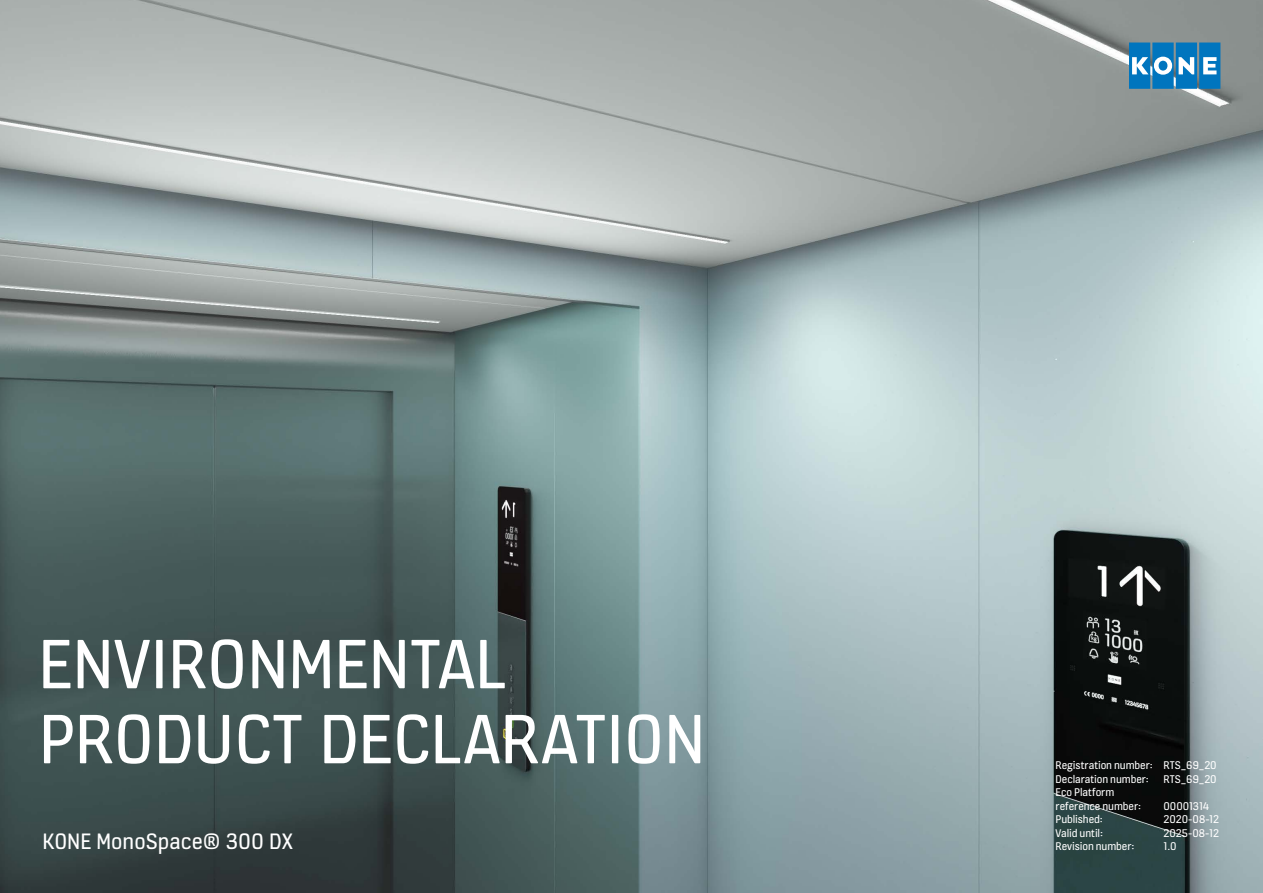
<style>
.page{position:relative;width:1263px;height:893px;background:#fff}
.page>*{position:absolute;margin:0;border:0;box-sizing:border-box;transform-origin:0 0}
.t1{font:75px/75px "KONE Information v 13";color:#fff}
.t2{font:24px "KONE Information v 13";color:#fff}
.t3{font:12px/13.5px "KONE Information v 13";letter-spacing:-.005em;color:#fff}
</style>
<div class="page">
<img style="left:0;top:0;width:1263px;height:893px">
<svg style="left:1129px;top:43px;width:91px;height:46px;background:#378fc6"></svg>
<h1 class="t1" style="left:38px;top:623px;width:669px">ENVIRONMENTAL<br>PRODUCT DECLARATION</h1>
<h2 class="t2" style="left:43px;top:825px;width:252px">KONE MonoSpace® 300 DX</h2>
<p class="t3" style="left:1055px;top:758px;width:163px">Registration number: RTS_69_20<br>Declaration number: RTS_69_20<br>Eco Platform<br>reference number:</p>
<p class="t3" style="left:1163px;top:799px;width:47px">00001314</p>
<p class="t3" style="left:1055px;top:812px;width:49px">Published:</p>
<p class="t3" style="left:1163px;top:812px;width:57px">2020-08-12</p>
<p class="t3" style="left:1055px;top:826px;width:49px">Valid until:</p>
<p class="t3" style="left:1163px;top:826px;width:57px">2025-08-12</p>
<p class="t3" style="left:1055px;top:839px;width:80px">Revision number:</p>
<p class="t3" style="left:1163px;top:839px;width:15px">1.0</p>
</div>
